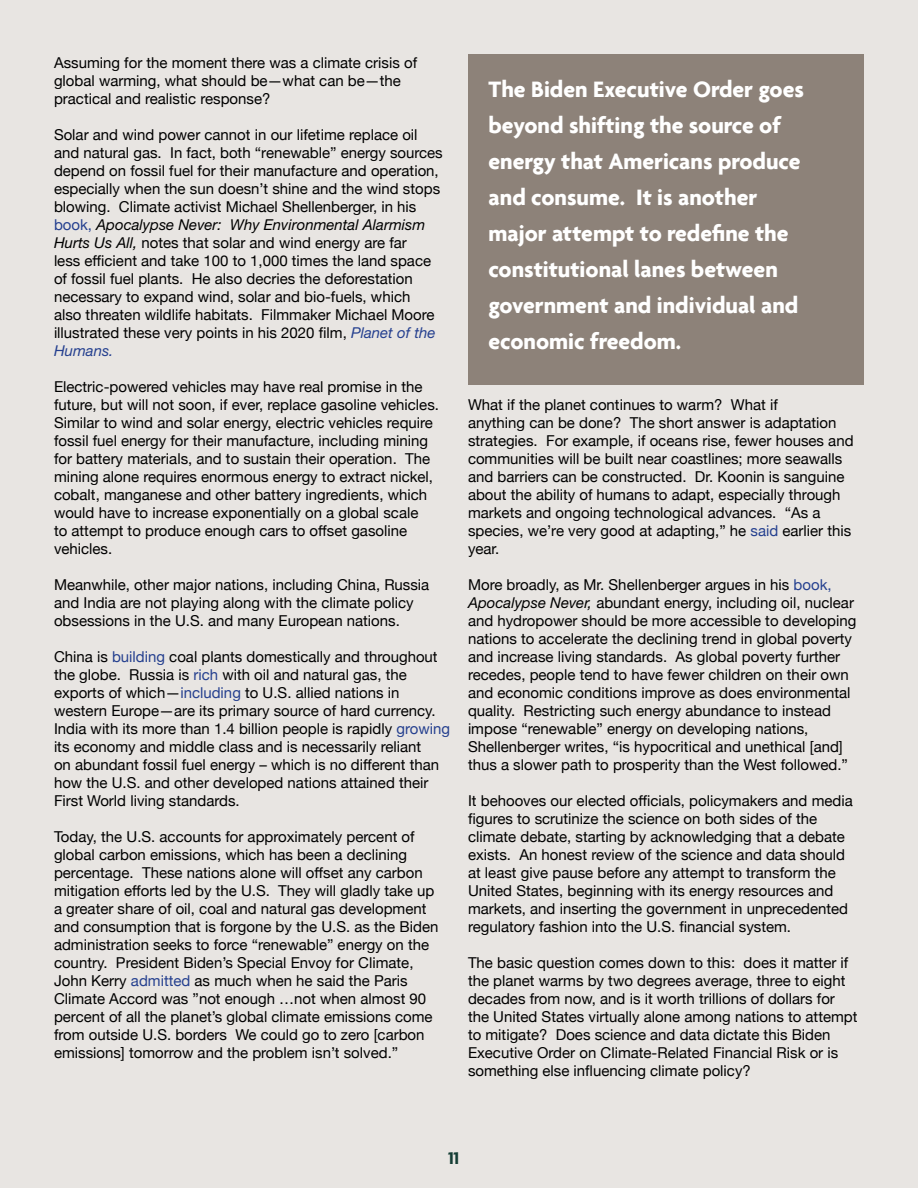
<style>
.page{position:relative;width:918px;height:1188px;background:#e8e5e2}
.page>*{position:absolute;margin:0;border:0;box-sizing:border-box;transform-origin:0 0}
.t1{font:700 24px/36px "Agenda";color:#fff}
.t2{font:700 18px "Agenda";color:#153e35}
.t3{font:15px/18px "Helvetica Neue";color:#000}
.t4{font:italic 15px "Helvetica Neue LT Std";color:#000}
.t5{font:italic 15px "Helvetica Neue LT Std";color:#25408f}
.s1{font-family:"Helvetica Neue";font-style:normal;color:#25408f}
.s2{font-family:"Helvetica Neue LT Std";font-style:italic}
.s3{font-family:"Helvetica Neue LT Std";font-style:italic;color:#25408f}
.s4{color:#25408f}
</style>
<div class="page">
<div style="left:468px;top:54px;width:396px;height:330px;background:#8d8279"></div>
<p class="t3" style="left:54px;top:55px;width:365px">Assuming for the moment there was a climate crisis of global warming, what should be—what can be—the practical and realistic response?</p>
<p class="t3" style="left:54px;top:127px;width:390px">Solar and wind power cannot in our lifetime replace oil and natural gas. In fact, both “renewable” energy sources depend on fossil fuel for their manufacture and operation, especially when the sun doesn’t shine and the wind stops blowing. Climate activist Michael Shellenberger, in his</p>
<p class="t4" style="left:54px;top:216px;width:373px"><span class="s1">book,</span> Apocalypse Never: Why Environmental Alarmism</p>
<p class="t3" style="left:54px;top:235px;width:383px"><span class="s2">Hurts Us All,</span> notes that solar and wind energy are far less efficient and take 100 to 1,000 times the land space of fossil fuel plants. He also decries the deforestation necessary to expand wind, solar and bio-fuels, which also threaten wildlife habitats. Filmmaker Michael Moore illustrated these very points in his 2020 film, <span class="s3">Planet of the</span></p>
<p class="t5" style="left:54px;top:342px;width:61px">Humans.</p>
<p class="t3" style="left:54px;top:379px;width:387px">Electric-powered vehicles may have real promise in the future, but will not soon, if ever, replace gasoline vehicles.<br>Similar to wind and solar energy, electric vehicles require fossil fuel energy for their manufacture, including mining for battery materials, and to sustain their operation. The mining alone requires enormous energy to extract nickel, cobalt, manganese and other battery ingredients, which would have to increase exponentially on a global scale<br>to attempt to produce enough cars to offset gasoline vehicles.</p>
<p class="t3" style="left:54px;top:577px;width:377px">Meanwhile, other major nations, including China, Russia and India are not playing along with the climate policy obsessions in the U.S. and many European nations.</p>
<p class="t3" style="left:54px;top:649px;width:397px">China is <span class="s4">building</span> coal plants domestically and throughout the globe. Russia is <span class="s4">rich</span> with oil and natural gas, the exports of which—<span class="s4">including</span> to U.S. allied nations in western Europe—are its primary source of hard currency.<br>India with its more than 1.4 billion people is rapidly <span class="s4">growing </span>its economy and middle class and is necessarily reliant<br>on abundant fossil fuel energy – which is no different than how the U.S. and other developed nations attained their First World living standards.</p>
<p class="t3" style="left:54px;top:829px;width:386px">Today, the U.S. accounts for approximately percent of global carbon emissions, which has been a declining percentage. These nations alone will offset any carbon mitigation efforts led by the U.S. They will gladly take up a greater share of oil, coal and natural gas development and consumption that is forgone by the U.S. as the Biden administration seeks to force “renewable” energy on the country. President Biden’s Special Envoy for Climate, John Kerry <span class="s4">admitted</span> as much when he said the Paris Climate Accord was ”not enough …not when almost 90 percent of all the planet’s global climate emissions come from outside U.S. borders We could go to zero [carbon emissions] tomorrow and the problem isn’t solved.”</p>
<h1 class="t1" style="left:489px;top:71px;width:317px">The Biden Executive Order goes beyond shifting the source of energy that Americans produce and consume. It is another major attempt to redefine the constitutional lanes between government and individual and economic freedom.</h1>
<p class="t3" style="left:468px;top:397px;width:387px">What if the planet continues to warm? What if<br>anything can be done? The short answer is adaptation strategies. For example, if oceans rise, fewer houses and communities will be built near coastlines; more seawalls and barriers can be constructed. Dr. Koonin is sanguine about the ability of humans to adapt, especially through markets and ongoing technological advances. “As a species, we’re very good at adapting,” he <span class="s4">said</span> earlier this year.</p>
<p class="t3" style="left:468px;top:577px;width:390px">More broadly, as Mr. Shellenberger argues in his <span class="s4">book, </span><span class="s2">Apocalypse Never,</span> abundant energy, including oil, nuclear and hydropower should be more accessible to developing nations to accelerate the declining trend in global poverty and increase living standards. As global poverty further recedes, people tend to have fewer children on their own and economic conditions improve as does environmental quality. Restricting such energy abundance to instead impose “renewable” energy on developing nations, Shellenberger writes, “is hypocritical and unethical [and] thus a slower path to prosperity than the West followed.”</p>
<p class="t3" style="left:468px;top:793px;width:386px">It behooves our elected officials, policymakers and media figures to scrutinize the science on both sides of the climate debate, starting by acknowledging that a debate exists. An honest review of the science and data should at least give pause before any attempt to transform the United States, beginning with its energy resources and markets, and inserting the government in unprecedented regulatory fashion into the U.S. financial system.</p>
<p class="t3" style="left:468px;top:955px;width:391px">The basic question comes down to this: does it matter if the planet warms by two degrees average, three to eight decades from now, and is it worth trillions of dollars for the United States virtually alone among nations to attempt to mitigate? Does science and data dictate this Biden Executive Order on Climate-Related Financial Risk or is something else influencing climate policy?</p>
<p class="t2" style="left:448px;top:1147px;width:13px">11</p>
</div>
